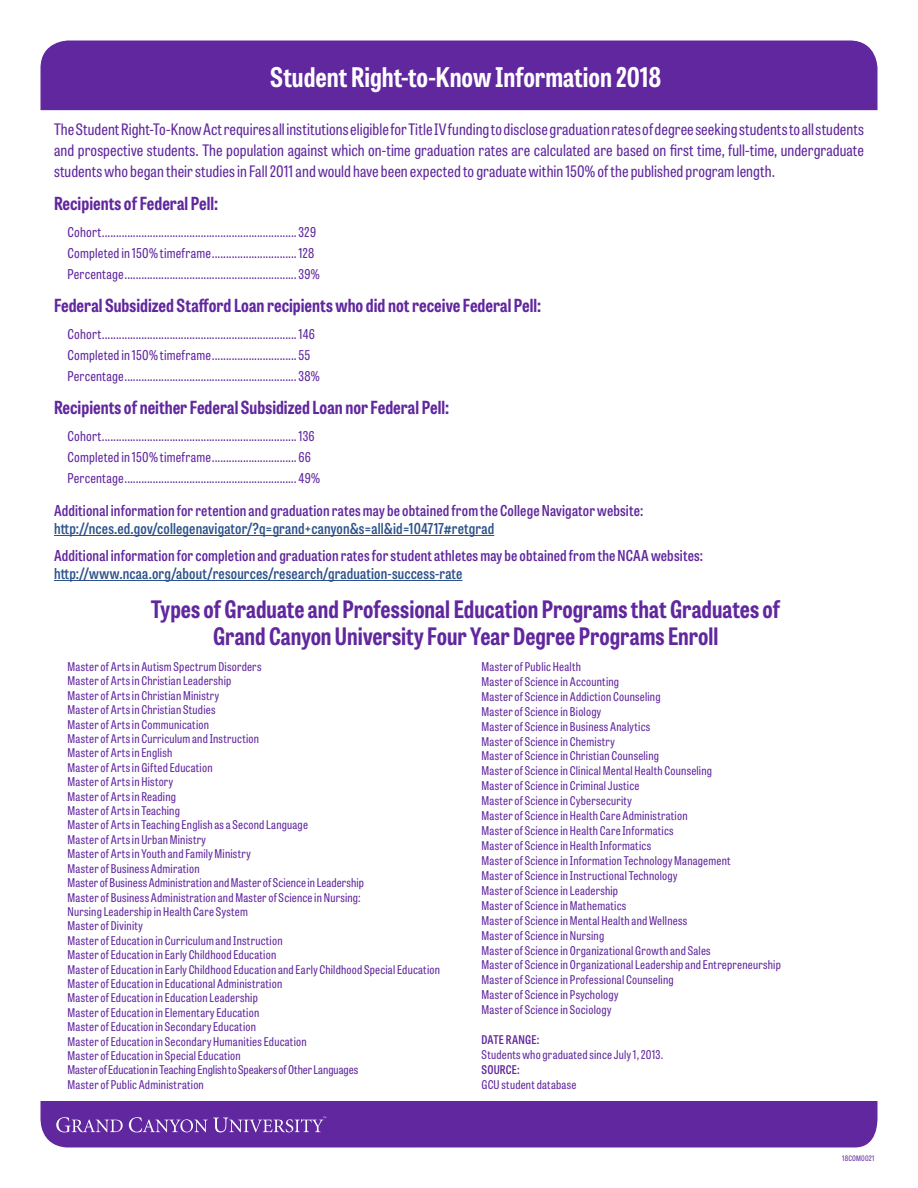
<style>
.page{position:relative;width:918px;height:1188px;background:#fff}
.page>*{position:absolute;margin:0;border:0;box-sizing:border-box;transform-origin:0 0}
.Footnote{font:700 27px "Tablet Gothic Condensed";color:#fff}
.Footnote-2{font:700 24px "Tablet Gothic Condensed";color:#61279e}
.Section_Header{font:700 18px "Tablet Gothic Condensed";color:#61279e}
.Body_Copy{font:15.75px/21px "Tablet Gothic Condensed";letter-spacing:.005em;color:#61279e;text-align:justify}
.Body_Copy-2{font:600 15px/18px "Tablet Gothic Condensed";letter-spacing:.01em;color:#61279e}
.Body_Copy-3{font:13.5px "Tablet Gothic Condensed";letter-spacing:.015em;color:#61279e}
.Body_Copy-4{font:12px/14.4px "Tablet Gothic Condensed";letter-spacing:.02em;color:#61279e}
.Body_Copy-5{font:12px "Tablet Gothic Condensed";color:#61279e}
.Body_Copy-6{font:600 12px "Tablet Gothic Condensed";letter-spacing:.015em;color:#61279e}
.Body_Copy-7{font:7.5px "Tablet Gothic Condensed";letter-spacing:.03em;color:#61279e}
.s1{color:#2d528a}
</style>
<div class="page">
<div style="left:40px;top:40px;width:838px;height:71px;background:#61279e"></div>
<hr style="left:54px;top:535px;width:440px;height:1px;background:#2d528a">
<hr style="left:54px;top:580px;width:409px;height:1px;background:#2d528a">
<svg style="left:40px;top:1101px;width:838px;height:47px;background:#672fa1"></svg>
<p class="Footnote" style="left:270px;top:59px;width:393px">Student Right-to-Know Information 2018</p>
<p class="Body_Copy" style="left:54px;top:118px;width:812px">The Student Right-To-Know Act requires all institutions eligible for Title IV funding to disclose graduation rates of degree seeking students to all students and prospective students. The population against which on-time graduation rates are calculated are based on first time, full-time, undergraduate students who began their studies in Fall 2011 and would have been expected to graduate within 150% of the published program length.</p>
<p class="Section_Header" style="left:54px;top:191px;width:166px">Recipients of Federal Pell:</p>
<p class="Body_Copy-3" style="left:68px;top:223px;width:250px">Cohort..................................................................... 329</p>
<p class="Body_Copy-3" style="left:68px;top:244px;width:248px">Completed in 150% timeframe..............................128</p>
<p class="Body_Copy-3" style="left:68px;top:265px;width:254px">Percentage............................................................. 39%</p>
<p class="Section_Header" style="left:54px;top:293px;width:489px">Federal Subsidized Stafford Loan recipients who did not receive Federal Pell:</p>
<p class="Body_Copy-3" style="left:68px;top:325px;width:249px">Cohort.....................................................................146</p>
<p class="Body_Copy-3" style="left:68px;top:346px;width:245px">Completed in 150% timeframe.............................. 55</p>
<p class="Body_Copy-3" style="left:68px;top:367px;width:254px">Percentage............................................................. 38%</p>
<p class="Section_Header" style="left:54px;top:395px;width:397px">Recipients of neither Federal Subsidized Loan nor Federal Pell:</p>
<p class="Body_Copy-3" style="left:68px;top:427px;width:249px">Cohort.....................................................................136</p>
<p class="Body_Copy-3" style="left:68px;top:448px;width:245px">Completed in 150% timeframe.............................. 66</p>
<p class="Body_Copy-3" style="left:68px;top:469px;width:254px">Percentage............................................................. 49%</p>
<p class="Body_Copy-2" style="left:54px;top:501px;width:591px">Additional information for retention and graduation rates may be obtained from the College Navigator website: <span class="s1">http://nces.ed.gov/collegenavigator/?q=grand+canyon&amp;s=all&amp;id=104717#retgrad</span></p>
<p class="Body_Copy-2" style="left:54px;top:546px;width:651px">Additional information for completion and graduation rates for student athletes may be obtained from the NCAA websites: <span class="s1">http://www.ncaa.org/about/resources/research/graduation-success-rate</span></p>
<p class="Footnote-2" style="left:151px;top:593px;width:630px">Types of Graduate and Professional Education Programs that Graduates of</p>
<p class="Footnote-2" style="left:213px;top:620px;width:507px">Grand Canyon University Four Year Degree Programs Enroll</p>
<p class="Body_Copy-4" style="left:68px;top:659px;width:195px">Master of Arts in Autism Spectrum Disorders</p>
<p class="Body_Copy-4" style="left:68px;top:673px;width:165px">Master of Arts in Christian Leadership</p>
<p class="Body_Copy-4" style="left:68px;top:688px;width:153px">Master of Arts in Christian Ministry</p>
<p class="Body_Copy-4" style="left:68px;top:702px;width:150px">Master of Arts in Christian Studies</p>
<p class="Body_Copy-4" style="left:68px;top:717px;width:143px">Master of Arts in Communication</p>
<p class="Body_Copy-4" style="left:68px;top:731px;width:193px">Master of Arts in Curriculum and Instruction</p>
<p class="Body_Copy-4" style="left:68px;top:745px;width:106px">Master of Arts in English</p>
<p class="Body_Copy-4" style="left:68px;top:760px;width:147px">Master of Arts in Gifted Education</p>
<p class="Body_Copy-4" style="left:68px;top:774px;width:107px">Master of Arts in History</p>
<p class="Body_Copy-4" style="left:68px;top:789px;width:110px">Master of Arts in Reading</p>
<p class="Body_Copy-4" style="left:68px;top:803px;width:114px">Master of Arts in Teaching</p>
<p class="Body_Copy-4" style="left:68px;top:817px;width:242px">Master of Arts in Teaching English as a Second Language</p>
<p class="Body_Copy-4" style="left:68px;top:832px;width:140px">Master of Arts in Urban Ministry</p>
<p class="Body_Copy-4" style="left:68px;top:846px;width:185px">Master of Arts in Youth and Family Ministry</p>
<p class="Body_Copy-4" style="left:68px;top:861px;width:134px">Master of Business Admiration</p>
<p class="Body_Copy-4" style="left:68px;top:875px;width:298px">Master of Business Administration and Master of Science in Leadership</p>
<p class="Body_Copy-4" style="left:68px;top:890px;width:295px">Master of Business Administration and Master of Science in Nursing:<br>Nursing Leadership in Health Care System</p>
<p class="Body_Copy-4" style="left:68px;top:918px;width:77px">Master of Divinity</p>
<p class="Body_Copy-4" style="left:68px;top:933px;width:217px">Master of Education in Curriculum and Instruction</p>
<p class="Body_Copy-4" style="left:68px;top:947px;width:210px">Master of Education in Early Childhood Education</p>
<p class="Body_Copy-4" style="left:68px;top:962px;width:374px">Master of Education in Early Childhood Education and Early Childhood Special Education</p>
<p class="Body_Copy-4" style="left:68px;top:976px;width:216px">Master of Education in Educational Administration</p>
<p class="Body_Copy-4" style="left:68px;top:990px;width:192px">Master of Education in Education Leadership</p>
<p class="Body_Copy-4" style="left:68px;top:1005px;width:193px">Master of Education in Elementary Education</p>
<p class="Body_Copy-4" style="left:68px;top:1019px;width:190px">Master of Education in Secondary Education</p>
<p class="Body_Copy-4" style="left:68px;top:1034px;width:241px">Master of Education in Secondary Humanities Education</p>
<p class="Body_Copy-4" style="left:68px;top:1048px;width:175px">Master of Education in Special Education</p>
<p class="Body_Copy-5" style="left:68px;top:1062px;width:292px">Master of Education in Teaching English to Speakers of Other Languages</p>
<p class="Body_Copy-4" style="left:68px;top:1077px;width:138px">Master of Public Administration</p>
<p class="Body_Copy-4" style="left:482px;top:659px;width:101px">Master of Public Health</p>
<p class="Body_Copy-4" style="left:482px;top:674px;width:139px">Master of Science in Accounting</p>
<p class="Body_Copy-4" style="left:482px;top:689px;width:181px">Master of Science in Addiction Counseling</p>
<p class="Body_Copy-4" style="left:482px;top:704px;width:121px">Master of Science in Biology</p>
<p class="Body_Copy-4" style="left:482px;top:719px;width:170px">Master of Science in Business Analytics</p>
<p class="Body_Copy-4" style="left:482px;top:734px;width:135px">Master of Science in Chemistry</p>
<p class="Body_Copy-4" style="left:482px;top:748px;width:179px">Master of Science in Christian Counseling</p>
<p class="Body_Copy-4" style="left:482px;top:763px;width:232px">Master of Science in Clinical Mental Health Counseling</p>
<p class="Body_Copy-4" style="left:482px;top:778px;width:159px">Master of Science in Criminal Justice</p>
<p class="Body_Copy-4" style="left:482px;top:793px;width:152px">Master of Science in Cybersecurity</p>
<p class="Body_Copy-4" style="left:482px;top:808px;width:208px">Master of Science in Health Care Administration</p>
<p class="Body_Copy-4" style="left:482px;top:823px;width:194px">Master of Science in Health Care Informatics</p>
<p class="Body_Copy-4" style="left:482px;top:838px;width:171px">Master of Science in Health Informatics</p>
<p class="Body_Copy-4" style="left:482px;top:853px;width:251px">Master of Science in Information Technology Management</p>
<p class="Body_Copy-4" style="left:482px;top:868px;width:197px">Master of Science in Instructional Technology</p>
<p class="Body_Copy-4" style="left:482px;top:883px;width:138px">Master of Science in Leadership</p>
<p class="Body_Copy-4" style="left:482px;top:898px;width:146px">Master of Science in Mathematics</p>
<p class="Body_Copy-4" style="left:482px;top:913px;width:207px">Master of Science in Mental Health and Wellness</p>
<p class="Body_Copy-4" style="left:482px;top:928px;width:124px">Master of Science in Nursing</p>
<p class="Body_Copy-4" style="left:482px;top:943px;width:231px">Master of Science in Organizational Growth and Sales</p>
<p class="Body_Copy-4" style="left:482px;top:957px;width:301px">Master of Science in Organizational Leadership and Entrepreneurship</p>
<p class="Body_Copy-4" style="left:482px;top:972px;width:194px">Master of Science in Professional Counseling</p>
<p class="Body_Copy-4" style="left:482px;top:987px;width:138px">Master of Science in Psychology</p>
<p class="Body_Copy-4" style="left:482px;top:1002px;width:131px">Master of Science in Sociology</p>
<p class="Body_Copy-6" style="left:482px;top:1032px;width:59px">DATE RANGE:</p>
<p class="Body_Copy-4" style="left:482px;top:1047px;width:183px">Students who graduated since July 1, 2013.</p>
<p class="Body_Copy-6" style="left:482px;top:1061px;width:40px">SOURCE:</p>
<p class="Body_Copy-4" style="left:482px;top:1077px;width:97px">GCU student database</p>
<p class="Body_Copy-7" style="left:842px;top:1153px;width:34px">18COM0021</p>
</div>
